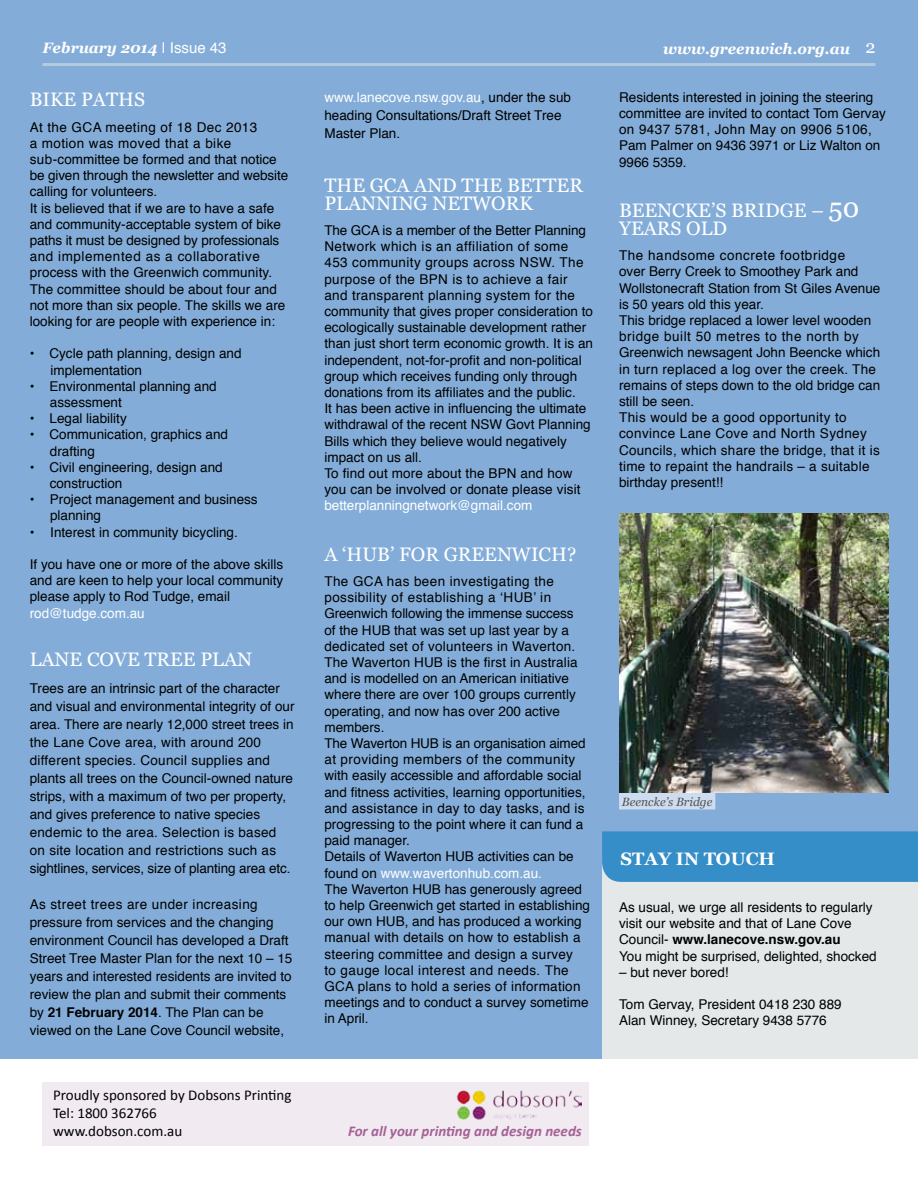
<style>
.page{position:relative;width:918px;height:1188px;background:#fff}
.page>*{position:absolute;margin:0;border:0;box-sizing:border-box;transform-origin:0 0}
.t1{font:19.5px/18px "Georgia";color:#fff}
.t2{font:700 18px "Georgia";color:#fff}
.t3{font:15px/18px "Calibri";color:#000}
.t4{font:italic 700 15px "Georgia";color:#fff}
.t5{font:italic 700 15px "Calibri";color:#a56195}
.t6{font:13.5px/16.2px "Helvetica";color:#000}
.t7{font:13.5px "Helvetica";color:#fff}
.t8{font:italic 12px "Georgia";color:#535355}
.s1{font-family:"Helvetica";font-weight:400;font-style:normal}
.s2{font-weight:400;font-style:normal;font-size:18px}
.s3{font-weight:700}
.s4{font-size:27px}
.s5{color:#fff}
</style>
<div class="page">
<div style="left:0;top:0;width:918px;height:1059px;background:#83add8"></div>
<hr style="left:43px;top:63px;width:832px;height:3px;background:#e4e8e9">
<div style="left:602px;top:857px;width:316px;height:202px;background:#e4e8e9"></div>
<div style="left:43px;top:1082px;width:546px;height:63px;background:#f1eaf1"></div>
<img style="left:456px;top:1090px;width:126px;height:30px">
<div style="left:602px;top:831px;width:316px;height:51px;background:#368ec8"></div>
<img style="left:619px;top:514px;width:269px;height:279px">
<div style="left:619px;top:793px;width:96px;height:16px;background:#cedcef"></div>
<p class="t4" style="left:43px;top:38px;width:186px">February 2014 <span class="s1">| Issue 43</span></p>
<p class="t4" style="left:663px;top:39px;width:214px">www.greenwich.org.au <span class="s2">2</span></p>
<h1 class="t1" style="left:30px;top:91px;width:117px">BIKE PATHS</h1>
<p class="t6" style="left:30px;top:119px;width:260px">At the GCA meeting of 18 Dec 2013<br>a motion was moved that a bike sub-committee be formed and that notice be given through the newsletter and website calling for volunteers.<br>It is believed that if we are to have a safe and community-acceptable system of bike paths it must be designed by professionals and implemented as a collaborative process with the Greenwich community.<br>The committee should be about four and not more than six people. The skills we are looking for are people with experience in:</p>
<p class="t6" style="left:51px;top:346px;width:193px;text-indent:-21px">• Cycle path planning, design and implementation</p>
<p class="t6" style="left:50px;top:378px;width:168px;text-indent:-20px">• Environmental planning and assessment</p>
<p class="t6" style="left:30px;top:411px;width:99px">• Legal liability</p>
<p class="t6" style="left:50px;top:427px;width:180px;text-indent:-20px">• Communication, graphics and drafting</p>
<p class="t6" style="left:50px;top:459px;width:175px;text-indent:-20px">• Civil engineering, design and construction</p>
<p class="t6" style="left:50px;top:492px;width:209px;text-indent:-20px">• Project management and business planning</p>
<p class="t6" style="left:30px;top:524px;width:210px">• Interest in community bicycling.</p>
<p class="t6" style="left:30px;top:557px;width:255px;text-align:justify">If you have one or more of the above skills and are keen to help your local community please apply to Rod Tudge, email</p>
<p class="t7" style="left:30px;top:602px;width:117px">rod@tudge.com.au</p>
<h1 class="t1" style="left:30px;top:651px;width:224px">LANE COVE TREE PLAN</h1>
<p class="t6" style="left:30px;top:680px;width:266px;line-height:18px">Trees are an intrinsic part of the character and visual and environmental integrity of our area. There are nearly 12,000 street trees in the Lane Cove area, with around 200 different species. Council supplies and plants all trees on the Council-owned nature strips, with a maximum of two per property, and gives preference to native species endemic to the area. Selection is based on site location and restrictions such as sightlines, services, size of planting area etc.</p>
<p class="t6" style="left:30px;top:896px;width:264px;line-height:18px">As street trees are under increasing pressure from services and the changing environment Council has developed a Draft Street Tree Master Plan for the next 10 – 15 years and interested residents are invited to review the plan and submit their comments by <span class="s3">21 February 2014</span>. The Plan can be viewed on the Lane Cove Council website,</p>
<p class="t6" style="left:619px;top:89px;width:268px">Residents interested in joining the steering committee are invited to contact Tom Gervay on 9437 5781, John May on 9906 5106, Pam Palmer on 9436 3971 or Liz Walton on 9966 5359.</p>
<h1 class="t1" style="left:619px;top:202px;width:242px">BEENCKE’S BRIDGE – <span class="s4">50<br></span>YEARS OLD</h1>
<p class="t6" style="left:619px;top:248px;width:263px">The handsome concrete footbridge<br>over Berry Creek to Smoothey Park and Wollstonecraft Station from St Giles Avenue is 50 years old this year.<br>This bridge replaced a lower level wooden bridge built 50 metres to the north by Greenwich newsagent John Beencke which in turn replaced a log over the creek. The remains of steps down to the old bridge can still be seen.<br>This would be a good opportunity to convince Lane Cove and North Sydney Councils, which share the bridge, that it is time to repaint the handrails – a suitable birthday present!!</p>
<p class="t6" style="left:324px;top:88px;width:248px;line-height:18px"><span class="s5">www.lanecove.nsw.gov.au</span>, under the sub heading Consultations/Draft Street Tree<br>Master Plan.</p>
<h1 class="t1" style="left:324px;top:176px;width:152px">THE GCA AND THE</h1>
<h1 class="t1" style="left:324px;top:176px;width:260px;text-indent:183px">BETTER<br>PLANNING NETWORK</h1>
<p class="t6" style="left:324px;top:222px;width:270px">The GCA is a member of the Better Planning Network which is an affiliation of some 453 community groups across NSW. The purpose of the BPN is to achieve a fair and transparent planning system for the community that gives proper consideration to ecologically sustainable development rather than just short term economic growth. It is an independent, not-for-profit and non-political group which receives funding only through donations from its affiliates and the public.<br>It has been active in influencing the ultimate withdrawal of the recent NSW Govt Planning Bills which they believe would negatively impact on us all.<br>To find out more about the BPN and how you can be involved or donate please visit</p>
<p class="t7" style="left:324px;top:495px;width:210px">betterplanningnetwork@gmail.com</p>
<h1 class="t1" style="left:324px;top:545px;width:253px">A ‘HUB’ FOR GREENWICH?</h1>
<p class="t6" style="left:324px;top:573px;width:267px">The GCA has been investigating the possibility of establishing a ‘HUB’ in Greenwich following the immense success<br>of the HUB that was set up last year by a dedicated set of volunteers in Waverton.<br>The Waverton HUB is the first in Australia and is modelled on an American initiative where there are over 100 groups currently operating, and now has over 200 active members.<br>The Waverton HUB is an organisation aimed at providing members of the community with easily accessible and affordable social and fitness activities, learning opportunities, and assistance in day to day tasks, and is progressing to the point where it can fund a paid manager.<br>Details of Waverton HUB activities can be found on <span class="s5">www.wavertonhub.com.au.<br></span>The Waverton HUB has generously agreed to help Greenwich get started in establishing our own HUB, and has produced a working manual with details on how to establish a steering committee and design a survey<br>to gauge local interest and needs. The GCA plans to hold a series of information meetings and to conduct a survey sometime in April.</p>
<p class="t8" style="left:622px;top:794px;width:92px">Beencke’s Bridge</p>
<h2 class="t2" style="left:621px;top:847px;width:156px">STAY IN TOUCH</h2>
<p class="t6" style="left:619px;top:900px;width:259px">As usual, we urge all residents to regularly visit our website and that of Lane Cove Council- <span class="s3">www.lanecove.nsw.gov.au<br></span>You might be surprised, delighted, shocked</p>
<p class="t6" style="left:619px;top:964px;width:111px">– but never bored!</p>
<p class="t6" style="left:619px;top:997px;width:224px">Tom Gervay, President 0418 230 889<br>Alan Winney, Secretary 9438 5776</p>
<p class="t3" style="left:53px;top:1086px;width:240px">Proudly sponsored by Dobsons Printing<br>Tel: 1800 362766<br>www.dobson.com.au</p>
<p class="t5" style="left:348px;top:1121px;width:235px">For all your printing and design needs</p>
</div>
